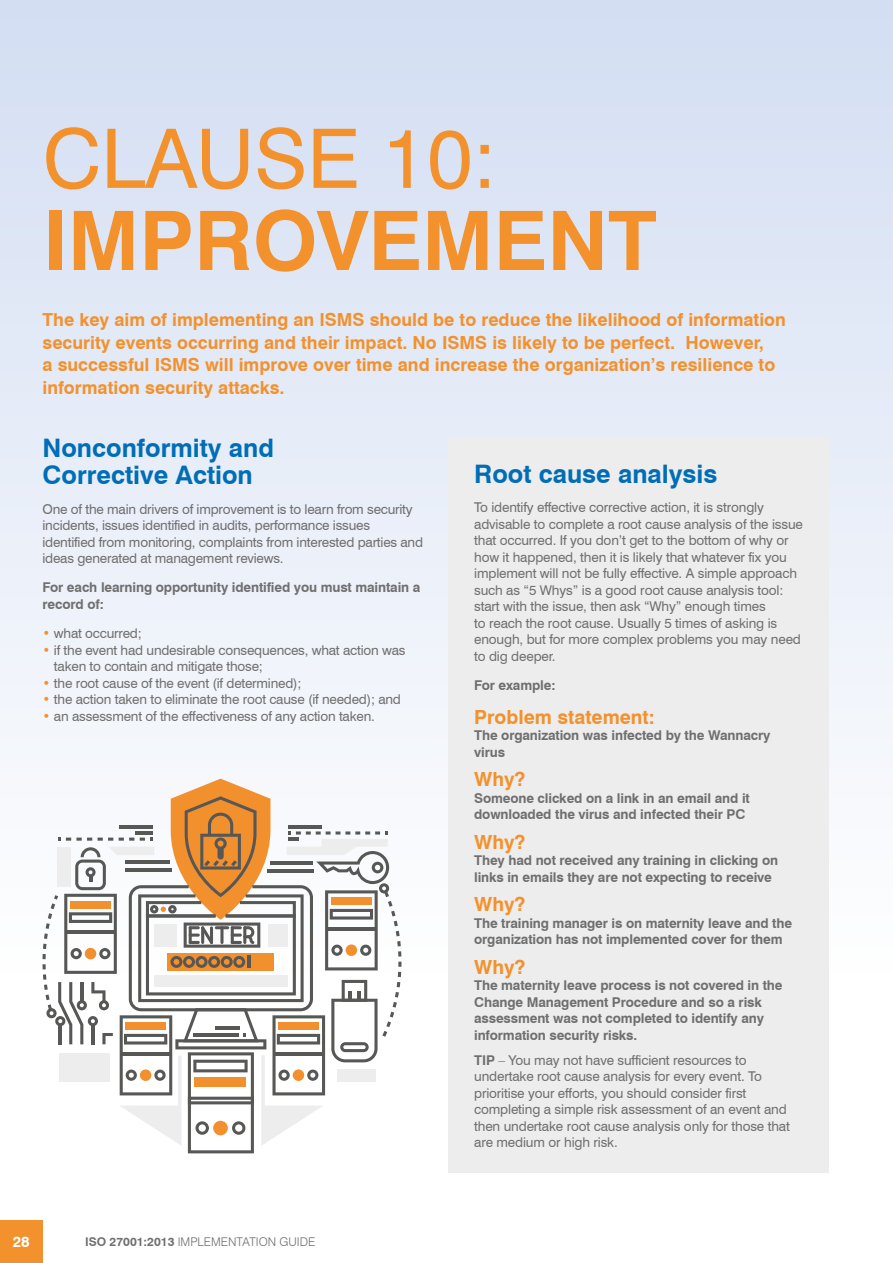
<style>
.page{position:relative;width:893px;height:1263px;background:#fff}
.page>*{position:absolute;margin:0;border:0;box-sizing:border-box;transform-origin:0 0}
.t1{font:700 82.2px "Swiss 721 BT";color:#f3912d}
.t2{font:82.2px "Swiss 721 BT";color:#f3912d}
.t3{font:700 25.5px/27px "Swiss 721 BT";color:#006db7}
.t4{font:700 19.5px "Swiss 721 BT";color:#f3912d}
.t5{font:700 18px/22.5px "Swiss 721 BT";color:#f3912d}
.t6{font:700 15px "Swiss 721 BT";color:#fff}
.t7{font:13.5px/16.5px "Swiss 721 BT";letter-spacing:-.01em;color:#706f6f}
.t8{font:700 13.5px/16.5px "Swiss 721 BT";letter-spacing:-.01em;color:#706f6f}
.t9{font:300 12px "Swiss 721 BT";color:#706f6f}
.s1{color:#f3912d}
.s2{font-weight:700}
</style>
<div class="page">
<div style="left:0;top:1220px;width:43px;height:43px;background:#f3912d"></div>
<div style="left:0;top:0;width:893px;height:971px;background:linear-gradient(to bottom,#d3def3,#fefefe)"></div>
<div style="left:449px;top:438px;width:380px;height:735px;background:#ededed"></div>
<svg style="left:43px;top:779px;width:358px;height:374px"></svg>
<h1 class="t2" style="left:43px;top:109px;width:456px">CLAUSE 10:</h1>
<h1 class="t1" style="left:43px;top:191px;width:616px">IMPROVEMENT</h1>
<p class="t5" style="left:43px;top:308px;width:745px">The key aim of implementing an ISMS should be to reduce the likelihood of information security events occurring and their impact. No ISMS is likely to be perfect. However,<br>a successful ISMS will improve over time and increase the organization’s resilience to information security attacks.</p>
<h2 class="t3" style="left:43px;top:435px;width:233px">Nonconformity and<br>Corrective Action</h2>
<p class="t7" style="left:43px;top:500px;width:382px">One of the main drivers of improvement is to learn from security incidents, issues identified in audits, performance issues identified from monitoring, complaints from interested parties and ideas generated at management reviews.</p>
<p class="t8" style="left:43px;top:579px;width:379px">For each learning opportunity identified you must maintain a record of:</p>
<p class="t7" style="left:43px;top:625px;width:101px"><span class="s1">•</span> what occurred;</p>
<p class="t7" style="left:54px;top:641px;width:353px;text-indent:-11px"><span class="s1">•</span> if the event had undesirable consequences, what action was taken to contain and mitigate those;</p>
<p class="t7" style="left:43px;top:674px;width:261px"><span class="s1">•</span> the root cause of the event (if determined);</p>
<p class="t7" style="left:43px;top:691px;width:360px"><span class="s1">•</span> the action taken to eliminate the root cause (if needed); and</p>
<p class="t7" style="left:43px;top:707px;width:334px"><span class="s1">•</span> an assessment of the effectiveness of any action taken.</p>
<p class="t6" style="left:13px;top:1233px;width:19px">28</p>
<p class="t9" style="left:85px;top:1235px;width:232px"><span class="s2">ISO 27001:2013</span> IMPLEMENTATION GUIDE</p>
<h2 class="t3" style="left:474px;top:460px;width:245px">Root cause analysis</h2>
<p class="t7" style="left:474px;top:499px;width:330px">To identify effective corrective action, it is strongly advisable to complete a root cause analysis of the issue that occurred. If you don’t get to the bottom of why or how it happened, then it is likely that whatever fix you implement will not be fully effective. A simple approach such as “5 Whys” is a good root cause analysis tool: start with the issue, then ask “Why” enough times<br>to reach the root cause. Usually 5 times of asking is enough, but for more complex problems you may need to dig deeper.</p>
<p class="t8" style="left:474px;top:677px;width:83px">For example:</p>
<h3 class="t4" style="left:474px;top:705px;width:182px">Problem statement:</h3>
<p class="t8" style="left:474px;top:727px;width:298px">The organization was infected by the Wannacry virus</p>
<h3 class="t4" style="left:474px;top:767px;width:53px">Why?</h3>
<p class="t8" style="left:474px;top:789px;width:277px">Someone clicked on a link in an email and it downloaded the virus and infected their PC</p>
<h3 class="t4" style="left:474px;top:830px;width:53px">Why?</h3>
<p class="t8" style="left:474px;top:852px;width:306px">They had not received any training in clicking on links in emails they are not expecting to receive</p>
<h3 class="t4" style="left:474px;top:892px;width:53px">Why?</h3>
<p class="t8" style="left:474px;top:914px;width:319px">The training manager is on maternity leave and the organization has not implemented cover for them</p>
<h3 class="t4" style="left:474px;top:955px;width:53px">Why?</h3>
<p class="t8" style="left:474px;top:977px;width:310px">The maternity leave process is not covered in the Change Management Procedure and so a risk assessment was not completed to identify any information security risks.</p>
<p class="t7" style="left:474px;top:1051px;width:317px"><span class="s2">TIP</span> – You may not have sufficient resources to undertake root cause analysis for every event. To prioritise your efforts, you should consider first completing a simple risk assessment of an event and then undertake root cause analysis only for those that are medium or high risk.</p>
</div>
